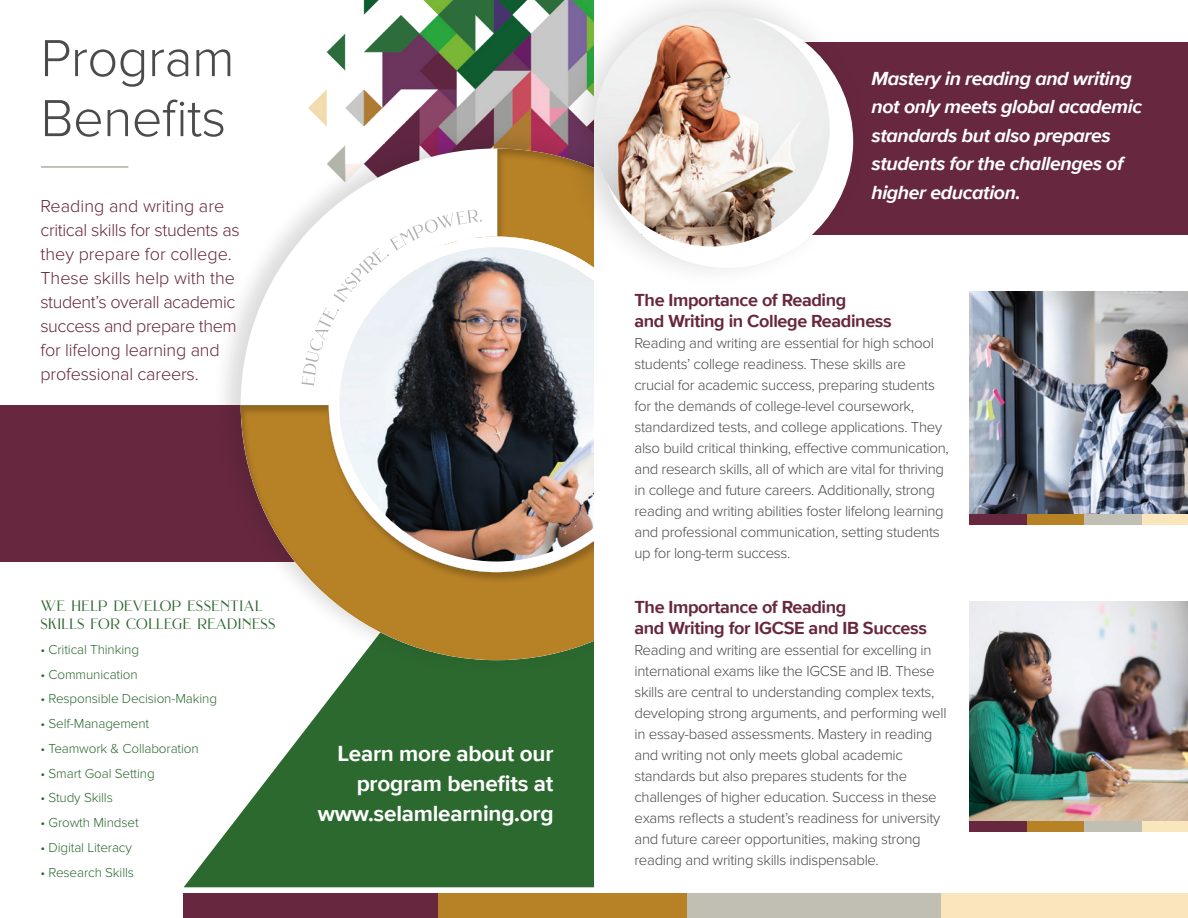
<style>
.page{position:relative;width:1188px;height:918px;background:#fff}
.page>*{position:absolute;margin:0;border:0;box-sizing:border-box;transform-origin:0 0}
.t1{font:300 54px/60px "Proxima Nova";letter-spacing:-.01em;color:#4a4b4b}
.t2{font:700 22.5px/30px "Proxima Nova";letter-spacing:-.01em;color:#fff;text-align:right}
.t3{font:italic 700 19.5px/28.5px "Proxima Nova";letter-spacing:-.02em;color:#fff}
.t4{font:300 18px/24px "Proxima Nova";letter-spacing:-.01em;color:#67273f}
.t5{font:700 18px/21px "Proxima Nova";letter-spacing:-.02em;color:#67273f}
.t6{font:300 15px/21px "Proxima Nova";letter-spacing:-.02em;color:#4a4b4b}
.t7{font:15px/18px "Brilon";letter-spacing:.03em;color:#2c692f}
.t8{font:300 13.5px "Proxima Nova";letter-spacing:-.01em;color:#2c692f}
</style>
<div class="page">
<svg style="left:184px;top:675px;width:410px;height:212px;fill:#2c692f"></svg>
<img style="left:308px;top:0;width:250px;height:125px">
<div style="left:0;top:405px;width:651px;height:157px;background:#67273f"></div>
<div style="left:212px;top:125px;width:551px;height:550px;background:#1c1c1a;opacity:.15"></div>
<div style="left:240px;top:148px;width:513px;height:513px;background:#1c1c1a;opacity:.25"></div>
<div style="left:329px;top:237px;width:335px;height:335px;background:#fff;border-radius:50%"></div>
<img style="left:339px;top:247px;width:315px;height:315px;border-radius:157px">
<svg style="left:301px;top:210px;width:181px;height:176px"></svg>
<hr style="left:41px;top:166px;width:87px;height:2px;background:#afaca2">
<div style="left:594px;top:0;width:594px;height:918px;background:#fff"></div>
<div style="left:184px;top:893px;width:260px;height:25px;background:#67273f"></div>
<div style="left:438px;top:893px;width:261px;height:25px;background:#b78126"></div>
<div style="left:687px;top:893px;width:260px;height:25px;background:#c1beb4"></div>
<div style="left:941px;top:893px;width:247px;height:25px;background:#f9e6bc"></div>
<img style="left:970px;top:292px;width:218px;height:222px">
<img style="left:970px;top:601px;width:218px;height:220px">
<div style="left:970px;top:514px;width:59px;height:11px;background:#67273f"></div>
<div style="left:1028px;top:514px;width:59px;height:11px;background:#b78126"></div>
<div style="left:1084px;top:514px;width:60px;height:11px;background:#c1beb4"></div>
<div style="left:1142px;top:514px;width:46px;height:11px;background:#f9e6bc"></div>
<div style="left:970px;top:821px;width:59px;height:11px;background:#67273f"></div>
<div style="left:1028px;top:821px;width:59px;height:11px;background:#b78126"></div>
<div style="left:1084px;top:821px;width:60px;height:11px;background:#c1beb4"></div>
<div style="left:1142px;top:821px;width:46px;height:11px;background:#f9e6bc"></div>
<div style="left:642px;top:42px;width:546px;height:193px;background:#67273f"></div>
<div style="left:558px;top:0;width:311px;height:290px;background:#1c1c1a;opacity:.15"></div>
<svg style="left:600px;top:15px;width:253px;height:253px"></svg>
<img style="left:594px;top:11px;width:236px;height:236px;border-radius:118px">
<h1 class="t1" style="left:40px;top:29px;width:196px">Program<br>Benefits</h1>
<p class="t4" style="left:40px;top:194px;width:201px">Reading and writing are critical skills for students as they prepare for college.<br>These skills help with the student’s overall academic success and prepare them for lifelong learning and professional careers.</p>
<p class="t7" style="left:40px;top:597px;width:237px">WE HELP DEVELOP ESSENTIAL<br>SKILLS FOR COLLEGE READINESS</p>
<p class="t8" style="left:40px;top:642px;width:100px">• Critical Thinking</p>
<p class="t8" style="left:40px;top:667px;width:99px">• Communication</p>
<p class="t8" style="left:40px;top:691px;width:178px">• Responsible Decision-Making</p>
<p class="t8" style="left:40px;top:716px;width:110px">• Self-Management</p>
<p class="t8" style="left:40px;top:741px;width:160px">• Teamwork &amp; Collaboration</p>
<p class="t8" style="left:40px;top:765px;width:116px">• Smart Goal Setting</p>
<p class="t8" style="left:40px;top:790px;width:74px">• Study Skills</p>
<p class="t8" style="left:40px;top:815px;width:100px">• Growth Mindset</p>
<p class="t8" style="left:40px;top:840px;width:93px">• Digital Literacy</p>
<p class="t8" style="left:40px;top:864px;width:95px">• Research Skills</p>
<h2 class="t2" style="left:318px;top:738px;width:237px">Learn more about our program benefits at www.selamlearning.org</h2>
<h3 class="t3" style="left:872px;top:63px;width:272px">Mastery in reading and writing not only meets global academic standards but also prepares students for the challenges of higher education.</h3>
<p class="t5" style="left:634px;top:289px;width:259px">The Importance of Reading<br>and Writing in College Readiness</p>
<p class="t6" style="left:634px;top:333px;width:316px">Reading and writing are essential for high school students’ college readiness. These skills are crucial for academic success, preparing students for the demands of college-level coursework, standardized tests, and college applications. They also build critical thinking, effective communication, and research skills, all of which are vital for thriving in college and future careers. Additionally, strong reading and writing abilities foster lifelong learning and professional communication, setting students up for long-term success.</p>
<p class="t5" style="left:634px;top:596px;width:294px">The Importance of Reading<br>and Writing for IGCSE and IB Success</p>
<p class="t6" style="left:634px;top:639px;width:314px">Reading and writing are essential for excelling in international exams like the IGCSE and IB. These skills are central to understanding complex texts, developing strong arguments, and performing well in essay-based assessments. Mastery in reading and writing not only meets global academic standards but also prepares students for the challenges of higher education. Success in these exams reflects a student’s readiness for university and future career opportunities, making strong reading and writing skills indispensable.</p>
</div>
